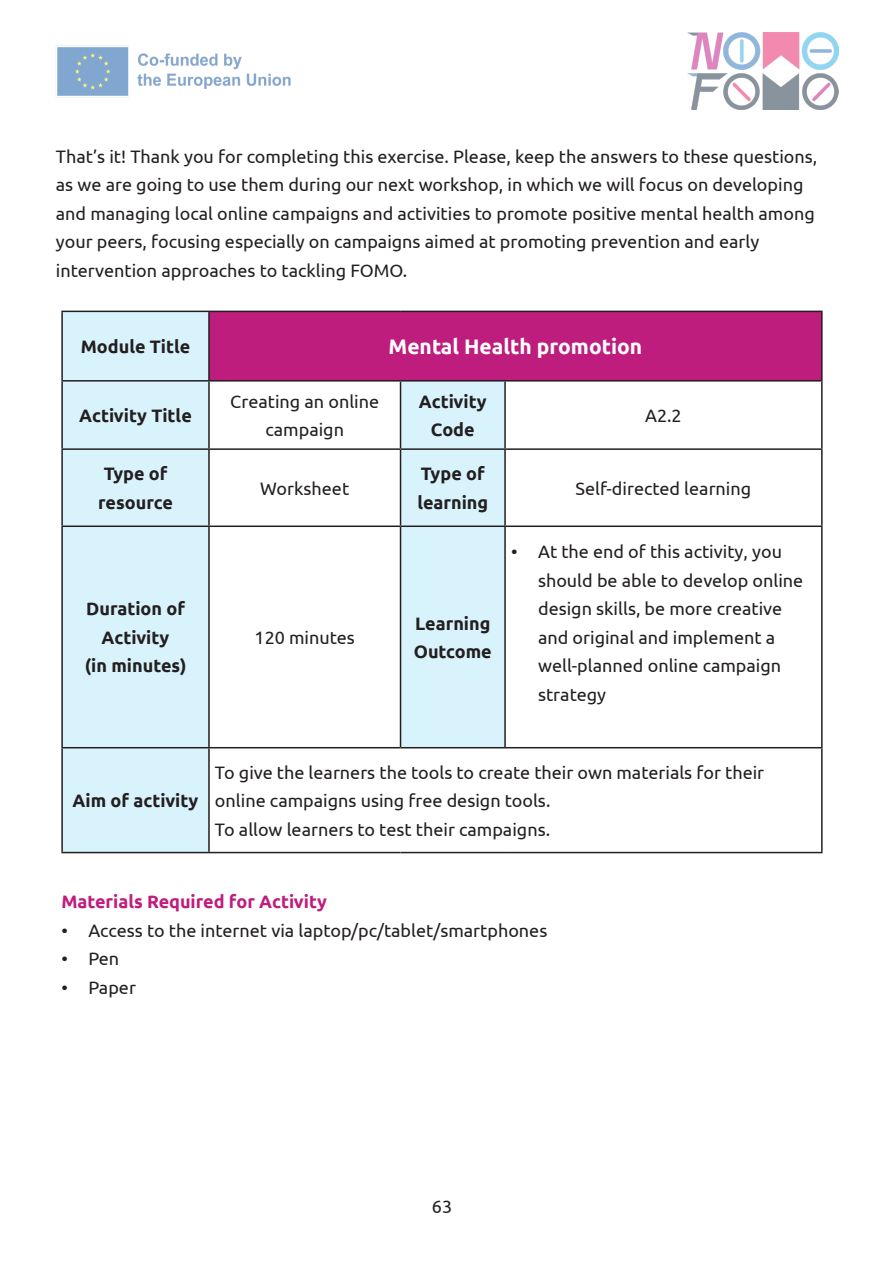
<style>
.page{position:relative;width:893px;height:1263px;background:#fff}
.page>*{position:absolute;margin:0;border:0;box-sizing:border-box;transform-origin:0 0}
.Table{font:700 21px "Ubuntu";color:#fff}
.t1{font:18px/28.5px "Ubuntu";color:#231f20}
.t2{font:700 18px/28.5px "Ubuntu";color:#231f20;text-align:center}
.t3{font:700 18px "Ubuntu";color:#be1d7e}
</style>
<div class="page">
<img style="left:56px;top:45px;width:235px;height:53px">
<img style="left:687px;top:33px;width:152px;height:77px">
<svg style="left:63px;top:312px;width:442px;height:540px;fill:#d9f3fc"></svg>
<div style="left:209px;top:311px;width:613px;height:70px;background:#be1d7e"></div>
<hr style="left:61px;top:311px;width:148px;height:1px;background:#231f20">
<hr style="left:61px;top:312px;width:2px;height:68px;background:#231f20">
<hr style="left:209px;top:311px;width:192px;height:1px;background:#231f20">
<hr style="left:208px;top:312px;width:2px;height:68px;background:#231f20">
<hr style="left:400px;top:311px;width:105px;height:1px;background:#231f20">
<hr style="left:505px;top:311px;width:318px;height:1px;background:#231f20">
<hr style="left:821px;top:312px;width:2px;height:68px;background:#231f20">
<hr style="left:61px;top:380px;width:148px;height:2px;background:#231f20">
<hr style="left:61px;top:382px;width:2px;height:66px;background:#231f20">
<hr style="left:209px;top:380px;width:192px;height:2px;background:#231f20">
<hr style="left:208px;top:382px;width:2px;height:66px;background:#231f20">
<hr style="left:400px;top:380px;width:105px;height:2px;background:#231f20">
<hr style="left:400px;top:382px;width:1px;height:66px;background:#231f20">
<hr style="left:505px;top:380px;width:318px;height:2px;background:#231f20">
<hr style="left:504px;top:382px;width:2px;height:66px;background:#231f20">
<hr style="left:821px;top:382px;width:2px;height:66px;background:#231f20">
<hr style="left:61px;top:448px;width:148px;height:2px;background:#231f20">
<hr style="left:61px;top:450px;width:2px;height:75px;background:#231f20">
<hr style="left:209px;top:448px;width:192px;height:2px;background:#231f20">
<hr style="left:208px;top:450px;width:2px;height:75px;background:#231f20">
<hr style="left:400px;top:448px;width:105px;height:2px;background:#231f20">
<hr style="left:400px;top:450px;width:1px;height:75px;background:#231f20">
<hr style="left:505px;top:448px;width:318px;height:2px;background:#231f20">
<hr style="left:504px;top:450px;width:2px;height:75px;background:#231f20">
<hr style="left:821px;top:450px;width:2px;height:75px;background:#231f20">
<hr style="left:61px;top:525px;width:148px;height:2px;background:#231f20">
<hr style="left:61px;top:527px;width:2px;height:220px;background:#231f20">
<hr style="left:209px;top:525px;width:192px;height:2px;background:#231f20">
<hr style="left:208px;top:527px;width:2px;height:220px;background:#231f20">
<hr style="left:400px;top:525px;width:105px;height:2px;background:#231f20">
<hr style="left:400px;top:527px;width:1px;height:220px;background:#231f20">
<hr style="left:505px;top:525px;width:318px;height:2px;background:#231f20">
<hr style="left:504px;top:527px;width:2px;height:220px;background:#231f20">
<hr style="left:821px;top:527px;width:2px;height:220px;background:#231f20">
<hr style="left:61px;top:747px;width:148px;height:1px;background:#231f20">
<hr style="left:61px;top:748px;width:2px;height:104px;background:#231f20">
<hr style="left:209px;top:747px;width:192px;height:1px;background:#231f20">
<hr style="left:208px;top:748px;width:2px;height:104px;background:#231f20">
<hr style="left:400px;top:747px;width:105px;height:1px;background:#231f20">
<hr style="left:505px;top:747px;width:318px;height:1px;background:#231f20">
<hr style="left:821px;top:748px;width:2px;height:104px;background:#231f20">
<hr style="left:61px;top:852px;width:148px;height:1px;background:#231f20">
<hr style="left:209px;top:852px;width:192px;height:1px;background:#231f20">
<hr style="left:400px;top:852px;width:105px;height:1px;background:#231f20">
<hr style="left:505px;top:852px;width:318px;height:1px;background:#231f20">
<p class="t1" style="left:56px;top:141px;width:763px">That’s it! Thank you for completing this exercise. Please, keep the answers to these questions, as we are going to use them during our next workshop, in which we will focus on developing and managing local online campaigns and activities to promote positive mental health among your peers, focusing especially on campaigns aimed at promoting prevention and early intervention approaches to tackling FOMO.</p>
<p class="t2" style="left:81px;top:332px;width:111px">Module Title</p>
<p class="Table" style="left:389px;top:334px;width:255px">Mental Health promotion</p>
<p class="t2" style="left:79px;top:401px;width:114px">Activity Title</p>
<p class="t2" style="left:98px;top:459px;width:76px">Type of resource</p>
<p class="t2" style="left:86px;top:594px;width:100px">Duration of<br>Activity</p>
<p class="t2" style="left:85px;top:651px;width:103px">(in minutes)</p>
<p class="t1" style="left:230px;top:386px;width:150px;text-align:center">Creating an online campaign</p>
<p class="t2" style="left:419px;top:387px;width:69px">Activity<br>Code</p>
<p class="t1" style="left:260px;top:473px;width:90px">Worksheet</p>
<p class="t1" style="left:254px;top:623px;width:102px">120 minutes</p>
<p class="t2" style="left:417px;top:459px;width:72px;text-align:left">Type of learning</p>
<p class="t2" style="left:414px;top:609px;width:79px;text-align:left">Learning<br>Outcome</p>
<p class="t1" style="left:645px;top:401px;width:38px">A2.2</p>
<p class="t1" style="left:576px;top:473px;width:177px">Self-directed learning</p>
<p class="t1" style="left:538px;top:537px;width:267px;text-indent:-27px">• At the end of this activity, you should be able to develop online design skills, be more creative and original and implement a well-planned online campaign strategy</p>
<p class="t2" style="left:73px;top:786px;width:127px">Aim of activity</p>
<p class="t1" style="left:215px;top:757px;width:551px">To give the learners the tools to create their own materials for their online campaigns using free design tools.</p>
<p class="t1" style="left:215px;top:814px;width:337px">To allow learners to test their campaigns.</p>
<p class="t3" style="left:61px;top:891px;width:267px">Materials Required for Activity</p>
<p class="t1" style="left:61px;top:916px;width:487px">• Access to the internet via laptop/pc/tablet/smartphones</p>
<p class="t1" style="left:61px;top:944px;width:59px">• Pen</p>
<p class="t1" style="left:61px;top:973px;width:76px">• Paper</p>
<p class="t1" style="left:432px;top:1191px;width:22px">63</p>
</div>
